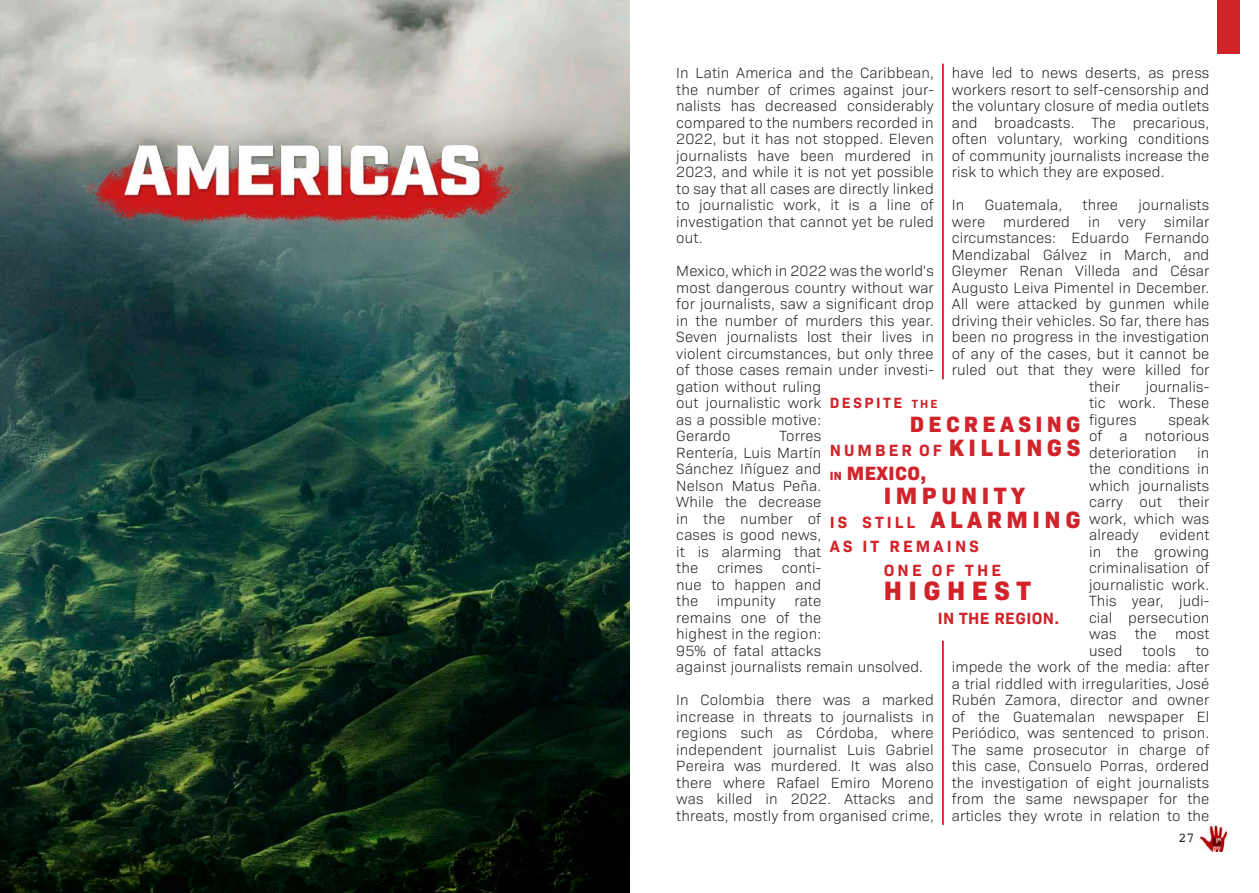
<style>
.page{position:relative;width:1259px;height:893px;background:#fff}
.page>*{position:absolute;margin:0;border:0;box-sizing:border-box;transform-origin:0 0}
.Style_de_paragraphe_10{font:800 27px "Bio Sans";letter-spacing:.24em;color:#d1232a}
.Style_de_paragraphe_10-2{font:800 24px "Bio Sans";letter-spacing:.19em;color:#d1232a}
.Style_de_paragraphe_10-3{font:800 22.5px "Bio Sans";letter-spacing:.19em;color:#d1232a}
.Style_de_paragraphe_10-4{font:800 19.5px "Bio Sans";letter-spacing:.02em;color:#d1232a}
.Style_de_paragraphe_10-5{font:700 16.5px "Bio Sans";letter-spacing:.185em;color:#d1232a}
.Style_de_paragraphe_10-6{font:700 16.5px "Bio Sans";letter-spacing:.025em;color:#d1232a}
.Style_de_paragraphe_2_AUCUNE_LIGNEsimple{font:300 15px/16.5px "Bio Sans";letter-spacing:.01em;color:#231f20;text-align:justify}
.Style_de_paragraphe_10-7{font:700 15px "Bio Sans";letter-spacing:.17em;color:#d1232a}
.t1{font:13.5px "Courier";color:#231f20}
.s1{font-size:12px}
.s2{font-weight:800;font-size:24px}
.s3{font-weight:700;font-size:16.5px}
</style>
<div class="page">
<img style="left:1197px;top:823px;width:31px;height:29px">
<img style="left:0;top:0;width:629px;height:893px">
<hr style="left:942px;top:64px;width:1px;height:315px;background:#d1232a">
<hr style="left:942px;top:641px;width:1px;height:184px;background:#d1232a">
<img style="left:72px;top:124px;width:450px;height:114px">
<div style="left:1217px;top:0;width:22px;height:53px;background:#d1232a"></div>
<p class="Style_de_paragraphe_2_AUCUNE_LIGNEsimple" style="left:676px;top:64px;width:259px">In Latin America and the Caribbean, the number of crimes against jour&shy;nalists has decreased considerably compared to the numbers recorded in 2022, but it has not stopped. Eleven journalists have been murdered in 2023, and while it is not yet possible to say that all cases are directly linked to journalistic work, it is a line of investigation that cannot yet be ruled out.</p>
<p class="Style_de_paragraphe_2_AUCUNE_LIGNEsimple" style="left:676px;top:262px;width:259px;text-align:left">Mexico, which in 2022 was the world's most dangerous country without war for journalists, saw a significant drop in the number of murders this year.<br>Seven journalists lost their lives in violent circumstances, but only three of those cases remain under investi&shy;gation without ruling<br>out journalistic work<br>as a possible motive:<br>Gerardo</p>
<p class="Style_de_paragraphe_2_AUCUNE_LIGNEsimple" style="left:952px;top:64px;width:259px">have led to news deserts, as press workers resort to self-censorship and the voluntary closure of media outlets and broadcasts. The precarious, often voluntary, working conditions of community journalists increase the risk to which they are exposed.</p>
<p class="Style_de_paragraphe_2_AUCUNE_LIGNEsimple" style="left:952px;top:196px;width:14px">In</p>
<p class="Style_de_paragraphe_2_AUCUNE_LIGNEsimple" style="left:984px;top:196px;width:79px">Guatemala,</p>
<p class="Style_de_paragraphe_2_AUCUNE_LIGNEsimple" style="left:1082px;top:196px;width:37px">three</p>
<p class="Style_de_paragraphe_2_AUCUNE_LIGNEsimple" style="left:1138px;top:196px;width:72px">journalists</p>
<p class="Style_de_paragraphe_2_AUCUNE_LIGNEsimple" style="left:952px;top:212px;width:259px">were murdered in very similar</p>
<p class="Style_de_paragraphe_2_AUCUNE_LIGNEsimple" style="left:952px;top:229px;width:259px">circumstances: Eduardo Fernando</p>
<p class="Style_de_paragraphe_2_AUCUNE_LIGNEsimple" style="left:952px;top:245px;width:259px">Mendizabal Gálvez in March, and</p>
<p class="Style_de_paragraphe_2_AUCUNE_LIGNEsimple" style="left:952px;top:262px;width:259px">Gleymer Renan Villeda and César</p>
<p class="Style_de_paragraphe_2_AUCUNE_LIGNEsimple" style="left:952px;top:278px;width:259px">Augusto Leiva Pimentel in December.</p>
<p class="Style_de_paragraphe_2_AUCUNE_LIGNEsimple" style="left:952px;top:295px;width:259px">All were attacked by gunmen while</p>
<p class="Style_de_paragraphe_2_AUCUNE_LIGNEsimple" style="left:952px;top:311px;width:259px">driving their vehicles. So far, there has</p>
<p class="Style_de_paragraphe_2_AUCUNE_LIGNEsimple" style="left:952px;top:328px;width:259px">been no progress in the investigation</p>
<p class="Style_de_paragraphe_2_AUCUNE_LIGNEsimple" style="left:952px;top:344px;width:259px">of any of the cases, but it cannot be</p>
<p class="Style_de_paragraphe_2_AUCUNE_LIGNEsimple" style="left:952px;top:361px;width:259px">ruled out that they were killed for</p>
<p class="Style_de_paragraphe_2_AUCUNE_LIGNEsimple" style="left:1089px;top:377px;width:32px">their</p>
<p class="Style_de_paragraphe_2_AUCUNE_LIGNEsimple" style="left:1089px;top:377px;width:122px;text-indent:57px">journalis&shy;tic work. These figures</p>
<p class="Style_de_paragraphe_10-7" style="left:829px;top:391px;width:109px">DESPITE <span class="s1">THE</span></p>
<p class="Style_de_paragraphe_10-3" style="left:909px;top:406px;width:172px">DECREASING</p>
<p class="Style_de_paragraphe_10-5" style="left:829px;top:437px;width:252px">NUMBER OF <span class="s2">KILLINGS</span></p>
<p class="Style_de_paragraphe_10-4" style="left:829px;top:457px;width:98px"><span class="s1">IN</span> MEXICO,</p>
<p class="Style_de_paragraphe_10-2" style="left:883px;top:476px;width:142px">IMPUNITY</p>
<p class="Style_de_paragraphe_10-2" style="left:829px;top:500px;width:252px"><span class="s3">IS STILL</span> ALARMING</p>
<p class="Style_de_paragraphe_10-5" style="left:829px;top:533px;width:150px">AS IT REMAINS</p>
<p class="Style_de_paragraphe_10-5" style="left:883px;top:557px;width:119px">ONE OF THE</p>
<p class="Style_de_paragraphe_10" style="left:883px;top:569px;width:149px">HIGHEST</p>
<p class="Style_de_paragraphe_10-6" style="left:937px;top:605px;width:123px">IN THE REGION.</p>
<p class="Style_de_paragraphe_2_AUCUNE_LIGNEsimple" style="left:1089px;top:410px;width:122px;text-indent:79px">speak of a notorious deterioration</p>
<p class="Style_de_paragraphe_2_AUCUNE_LIGNEsimple" style="left:676px;top:427px;width:146px;text-indent:103px">Torres Rentería, Luis Martín Sánchez Iñíguez and Nelson Matus Peña.<br>While the decrease in the number of cases is good news, it is alarming that the</p>
<p class="Style_de_paragraphe_2_AUCUNE_LIGNEsimple" style="left:1089px;top:443px;width:122px;text-indent:108px">in the conditions in which journalists carry out their work, which was already</p>
<p class="Style_de_paragraphe_2_AUCUNE_LIGNEsimple" style="left:1089px;top:526px;width:122px;text-indent:70px">evident in the growing criminalisation of journalistic work.<br>This year, judi&shy;cial persecution was the most used</p>
<p class="Style_de_paragraphe_2_AUCUNE_LIGNEsimple" style="left:676px;top:559px;width:248px;text-align:left;text-indent:106px">conti-<br>nue to happen and<br>the impunity rate<br>remains one of the<br>highest in the region:<br>95% of fatal attacks<br>against journalists remain unsolved.</p>
<p class="Style_de_paragraphe_2_AUCUNE_LIGNEsimple" style="left:676px;top:691px;width:259px">In Colombia there was a marked increase in threats to journalists in regions such as Córdoba, where independent journalist Luis Gabriel Pereira was murdered. It was also there where Rafael Emiro Moreno was killed in 2022. Attacks and threats, mostly from organised crime,</p>
<p class="Style_de_paragraphe_2_AUCUNE_LIGNEsimple" style="left:717px;top:559px;width:47px">crimes</p>
<p class="Style_de_paragraphe_2_AUCUNE_LIGNEsimple" style="left:1142px;top:641px;width:35px">tools</p>
<p class="Style_de_paragraphe_2_AUCUNE_LIGNEsimple" style="left:952px;top:641px;width:259px;text-indent:244px">to impede the work of the media: after a trial riddled with irregularities, José Rubén Zamora, director and owner of the Guatemalan newspaper El Periódico, was sentenced to prison.<br>The same prosecutor in charge of this case, Consuelo Porras, ordered the investigation of eight journalists from the same newspaper for the articles they wrote in relation to the</p>
<p class="t1" style="left:1178px;top:827px;width:18px">27</p>
</div>
